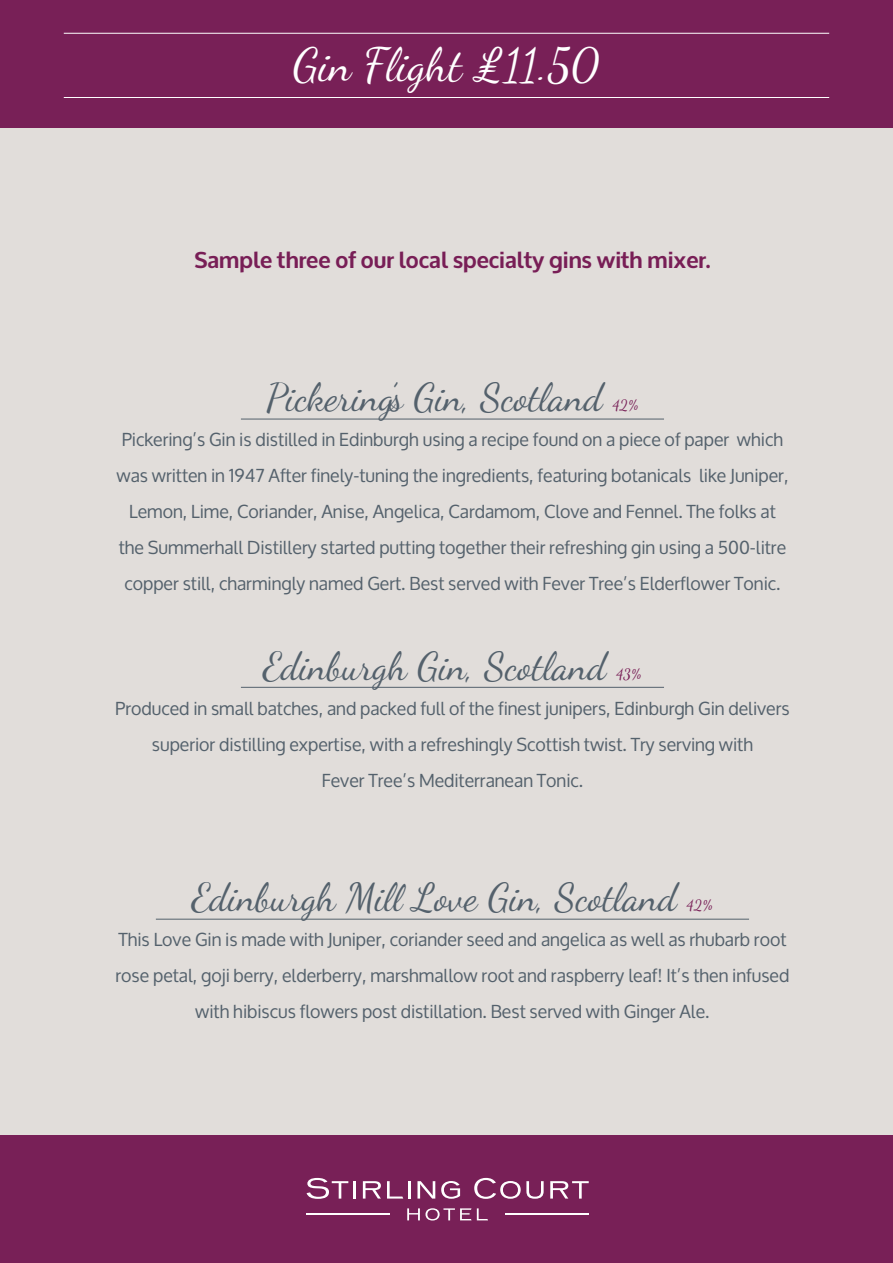
<style>
.page{position:relative;width:893px;height:1263px;background:#fff}
.page>*{position:absolute;margin:0;border:0;box-sizing:border-box;transform-origin:0 0}
.t1{font:46.5px "Dancing Script";color:#fff}
.t2{font:39px "Dancing Script";color:#54616c}
.t3{font:700 22.5px "Oxygen";color:#781e56}
.t4{font:18px/36px "Oxygen";color:#54616c;text-align:center}
.t5{font:15px "Dancing Script";color:#781e56}
.t6{font:15px "Dancing Script";color:#782057}
</style>
<div class="page">
<div style="left:0;top:128px;width:893px;height:1007px;background:#e1ddda"></div>
<div style="left:0;top:0;width:893px;height:128px;background:#782057"></div>
<div style="left:0;top:1135px;width:893px;height:128px;background:#782057"></div>
<hr style="left:64px;top:33px;width:765px;height:1px;background:#fff">
<hr style="left:64px;top:97px;width:765px;height:1px;background:#fff">
<svg style="left:307px;top:1178px;width:41px;height:21px"></svg>
<svg style="left:354px;top:1181px;width:2px;height:17px"></svg>
<svg style="left:363px;top:1181px;width:18px;height:17px"></svg>
<svg style="left:387px;top:1181px;width:16px;height:17px"></svg>
<hr style="left:408px;top:1181px;width:3px;height:17px;background:#fff">
<svg style="left:417px;top:1181px;width:18px;height:17px"></svg>
<svg style="left:441px;top:1181px;width:19px;height:18px"></svg>
<svg style="left:474px;top:1178px;width:70px;height:21px"></svg>
<svg style="left:550px;top:1181px;width:39px;height:17px"></svg>
<svg style="left:407px;top:1208px;width:81px;height:12px"></svg>
<hr style="left:506px;top:1213px;width:83px;height:1px;background:#fff">
<hr style="left:306px;top:1213px;width:83px;height:1px;background:#fff">
<hr style="left:241px;top:419px;width:423px;height:1px;background:#54616c">
<hr style="left:241px;top:687px;width:423px;height:1px;background:#54616c">
<hr style="left:156px;top:919px;width:593px;height:1px;background:#54616c">
<h1 class="t1" style="left:293px;top:37px;width:309px">Gin Flight £11.50</h1>
<p class="t3" style="left:194px;top:246px;width:518px">Sample three of our local specialty gins with mixer.</p>
<h2 class="t2" style="left:266px;top:374px;width:338px">Pickering’s Gin, Scotland</h2>
<p class="t6" style="left:613px;top:397px;width:28px">42%</p>
<p class="t4" style="left:116px;top:422px;width:673px">Pickering’s Gin is distilled in Edinburgh using a recipe found on a piece of paper which was written in 1947 After finely-tuning the ingredients, featuring botanicals like Juniper, Lemon, Lime, Coriander, Anise, Angelica, Cardamom, Clove and Fennel. The folks at the Summerhall Distillery started putting together their refreshing gin using a 500-litre copper still, charmingly named Gert. Best served with Fever Tree’s Elderflower Tonic.</p>
<h2 class="t2" style="left:263px;top:643px;width:345px">Edinburgh Gin, Scotland</h2>
<p class="t5" style="left:616px;top:665px;width:27px">43%</p>
<p class="t4" style="left:115px;top:690px;width:676px">Produced in small batches, and packed full of the finest junipers, Edinburgh Gin delivers superior distilling expertise, with a refreshingly Scottish twist. Try serving with<br>Fever Tree’s Mediterranean Tonic.</p>
<h2 class="t2" style="left:192px;top:874px;width:486px">Edinburgh Mill Love Gin, Scotland</h2>
<p class="t5" style="left:687px;top:897px;width:28px">42%</p>
<p class="t4" style="left:115px;top:922px;width:675px">This Love Gin is made with Juniper, coriander seed and angelica as well as rhubarb root rose petal, goji berry, elderberry, marshmallow root and raspberry leaf! It’s then infused with hibiscus flowers post distillation. Best served with Ginger Ale.</p>
</div>
